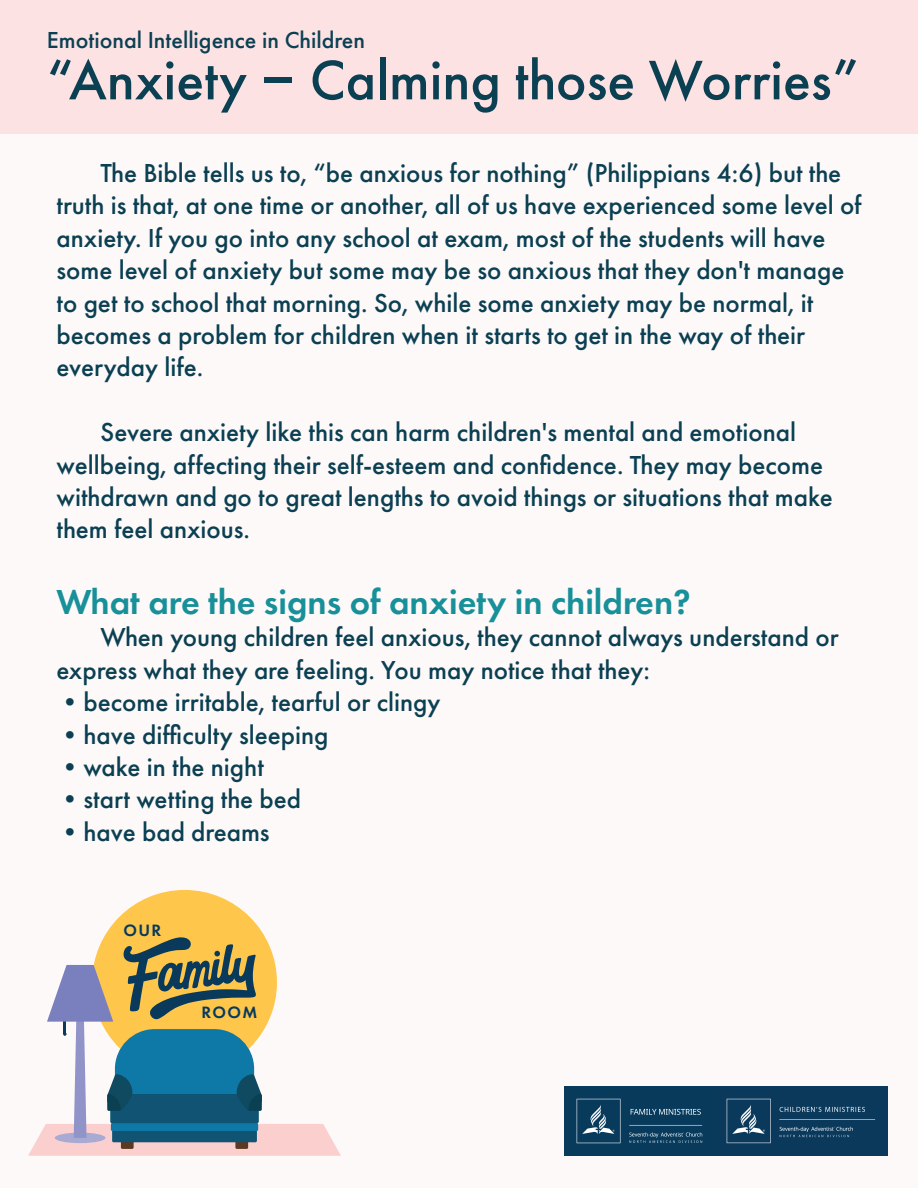
<style>
.page{position:relative;width:918px;height:1188px;background:#fff}
.page>*{position:absolute;margin:0;border:0;box-sizing:border-box;transform-origin:0 0}
.t1{font:500 57.75px "Futura PT";color:#0b4053}
.t2{font:600 36px "Futura PT";color:#189099}
.t3{font:500 27px/32.4px "Futura PT";color:#0b4053}
.t4{font:500 24px "Futura PT";color:#0b4053}
.t5{font:600 17.1px "Futura PT";letter-spacing:.08em;color:#093a5c}
</style>
<div class="page">
<div style="left:0;top:133px;width:918px;height:1055px;background:#fef9f9"></div>
<div style="left:92px;top:890px;width:185px;height:185px;background:#fec74c;border-radius:50%"></div>
<svg style="left:28px;top:937px;width:313px;height:219px"></svg>
<div style="left:111px;top:1123px;width:147px;height:8px;background:#0e79a7;border-radius:2px"></div>
<img style="left:564px;top:1087px;width:323px;height:69px">
<div style="left:0;top:0;width:918px;height:133px;background:#fce2e3"></div>
<p class="t4" style="left:47px;top:25px;width:320px">Emotional Intelligence in Children</p>
<h1 class="t1" style="left:47px;top:45px;width:814px">“Anxiety Calming those Worries”</h1>
<p class="t3" style="left:57px;top:157px;width:807px;text-indent:44px">The Bible tells us to, “be anxious for nothing” (Philippians 4:6) but the truth is that, at one time or another, all of us have experienced some level of anxiety. If you go into any school at exam, most of the students will have some level of anxiety but some may be so anxious that they don't manage to get to school that morning. So, while some anxiety may be normal, it becomes a problem for children when it starts to get in the way of their everyday life.</p>
<p class="t3" style="left:57px;top:416px;width:778px;text-indent:44px">Severe anxiety like this can harm children's mental and emotional wellbeing, affecting their self-esteem and confidence. They may become withdrawn and go to great lengths to avoid things or situations that make them feel anxious.</p>
<h2 class="t2" style="left:57px;top:579px;width:636px">What are the signs of anxiety in children?</h2>
<p class="t3" style="left:57px;top:621px;width:784px;text-indent:44px">When young children feel anxious, they cannot always understand or express what they are feeling. You may notice that they:</p>
<p class="t3" style="left:57px;top:686px;width:385px">•become irritable, tearful or clingy</p>
<p class="t3" style="left:57px;top:718px;width:274px">•have difficulty sleeping</p>
<p class="t3" style="left:57px;top:751px;width:209px">•wake in the night</p>
<p class="t3" style="left:57px;top:783px;width:246px">•start wetting the bed</p>
<p class="t3" style="left:57px;top:816px;width:215px">•have bad dreams</p>
<p class="t5" style="left:124px;top:920px;width:39px">OUR</p>
<p class="t5" style="left:201px;top:1002px;width:57px">ROOM</p>
</div>
